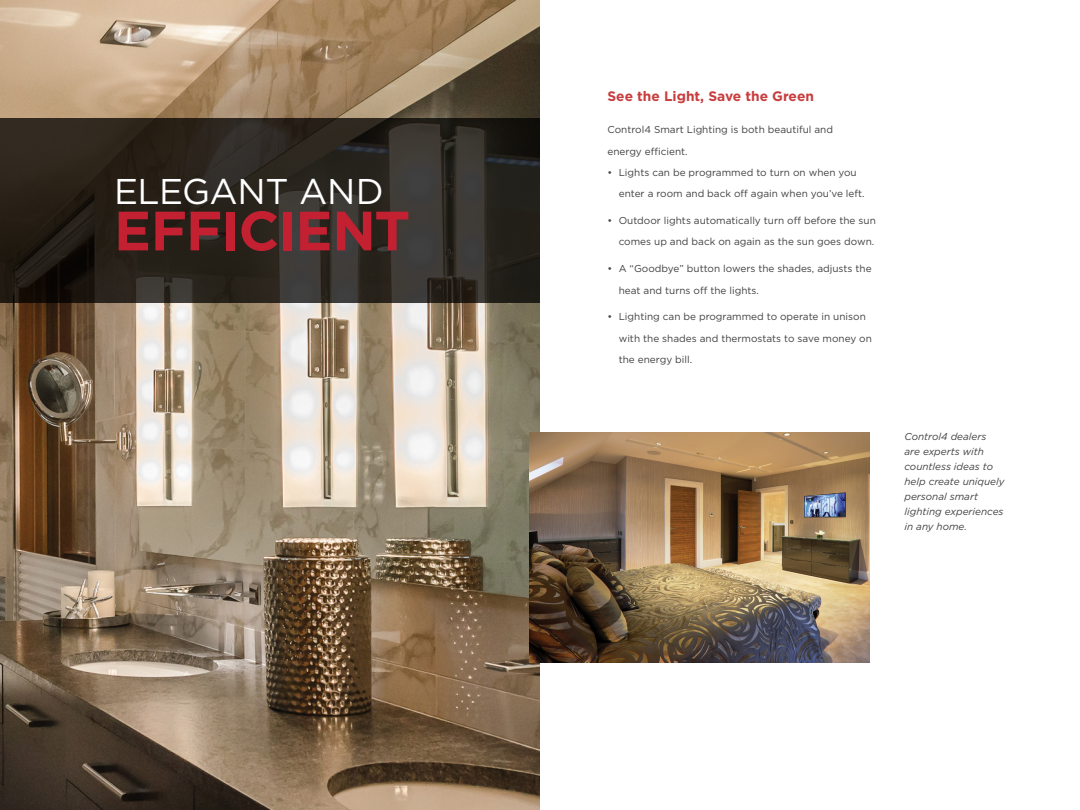
<style>
.page{position:relative;width:1080px;height:810px;background:#fff}
.page>*{position:absolute;margin:0;border:0;box-sizing:border-box;transform-origin:0 0}
.t1{font:700 55.25px "Gotham";letter-spacing:-.02em;color:#c32032}
.t2{font:35.75px "Gotham";letter-spacing:-.015em;color:#fff}
.t3{font:700 13.75px "Gotham";color:#c83d3e}
.t4{font:10px/21.2px "Gotham";color:#414042}
.t5{font:italic 10px/15px "Gotham";color:#414042}
</style>
<div class="page">
<img style="left:0;top:0;width:540px;height:810px">
<svg style="left:0;top:118px;width:540px;height:184px;background:#2b2620"></svg>
<img style="left:530px;top:432px;width:339px;height:231px">
<h2 class="t2" style="left:114px;top:169px;width:271px">ELEGANT AND</h2>
<h1 class="t1" style="left:114px;top:194px;width:298px">EFFICIENT</h1>
<h3 class="t3" style="left:608px;top:87px;width:208px">See the Light, Save the Green</h3>
<p class="t4" style="left:608px;top:119px;width:227px">Control4 Smart Lighting is both beautiful and energy efficient.</p>
<p class="t4" style="left:619px;top:162px;width:247px;text-indent:-11px">• Lights can be programmed to turn on when you enter a room and back off again when you’ve left.</p>
<p class="t4" style="left:608px;top:210px;width:270px;text-align:right">• Outdoor lights automatically turn off before the sun comes up and back on again as the sun goes down.</p>
<p class="t4" style="left:619px;top:258px;width:254px;text-indent:-11px">• A “Goodbye” button lowers the shades, adjusts the heat and turns off the lights.</p>
<p class="t4" style="left:619px;top:306px;width:255px;text-indent:-11px">• Lighting can be programmed to operate in unison with the shades and thermostats to save money on the energy bill.</p>
<p class="t5" style="left:904px;top:429px;width:102px">Control4 dealers are experts with countless ideas to help create uniquely personal smart lighting experiences in any home.</p>
</div>
